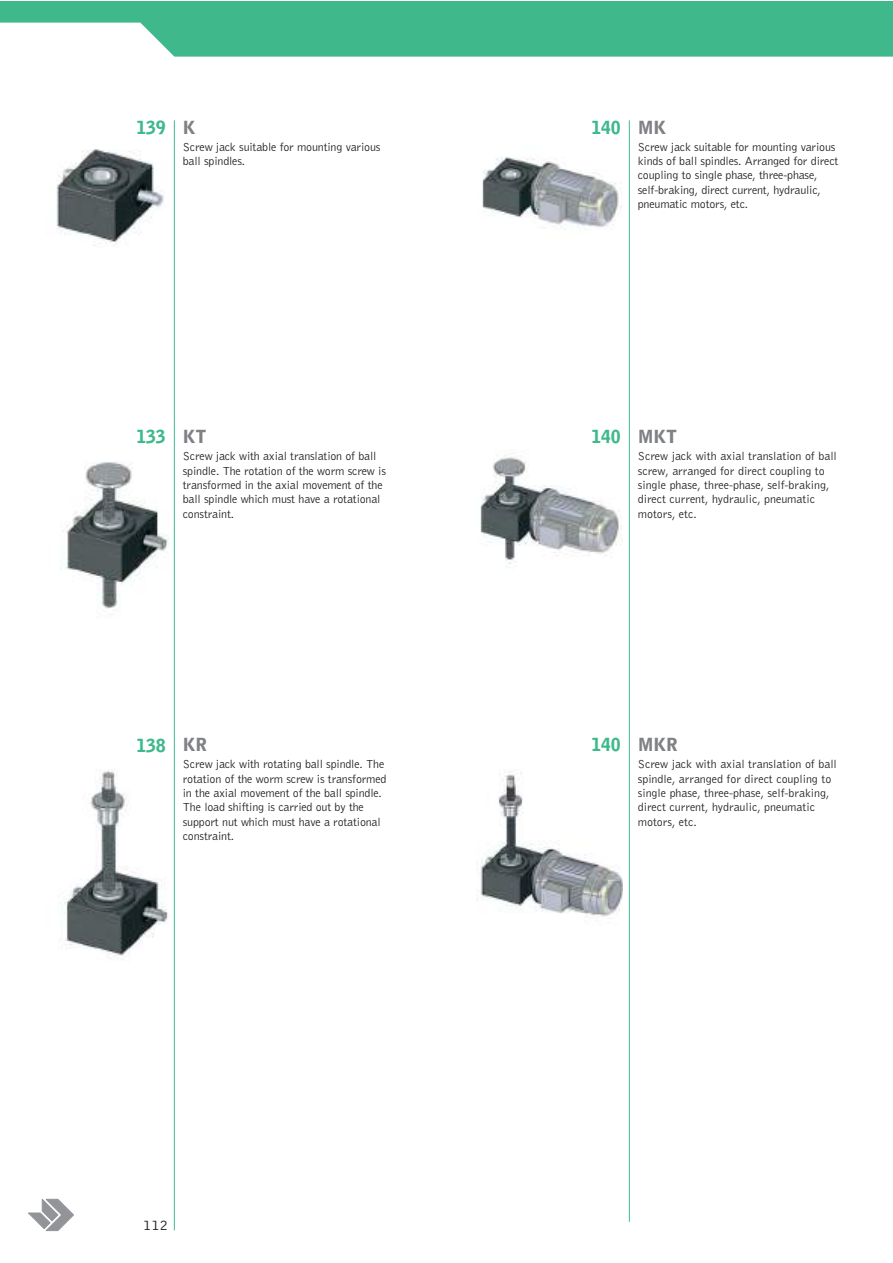
<style>
.page{position:relative;width:893px;height:1263px;background:#fff}
.page>*{position:absolute;margin:0;border:0;box-sizing:border-box;transform-origin:0 0}
.t1{font:900 18px "Bell Gothic";letter-spacing:-.015em;color:#3fb98c}
.t2{font:900 18px "Bell Gothic";letter-spacing:-.015em;color:#7f8185}
.t3{font:300 15px "Bell Gothic";color:#221f1f}
.t4{font:300 12px/14.4px "Bell Gothic";letter-spacing:-.015em;color:#221f1f}
</style>
<div class="page">
<svg style="left:0;top:1px;width:893px;height:56px;background:#54c098"></svg>
<img style="left:56px;top:149px;width:108px;height:97px">
<img style="left:65px;top:449px;width:109px;height:171px">
<img style="left:60px;top:758px;width:114px;height:207px">
<hr style="left:629px;top:120px;width:1px;height:1102px;background:#3fb98c">
<img style="left:482px;top:157px;width:140px;height:73px">
<img style="left:480px;top:457px;width:141px;height:107px">
<img style="left:477px;top:771px;width:145px;height:146px">
<hr style="left:174px;top:120px;width:1px;height:1110px;background:#3fb98c">
<svg style="left:28px;top:1199px;width:46px;height:32px"></svg>
<h1 class="t1" style="left:136px;top:120px;width:31px">139</h1>
<h1 class="t2" style="left:183px;top:120px;width:14px">K</h1>
<p class="t4" style="left:183px;top:140px;width:199px">Screw jack suitable for mounting various ball spindles.</p>
<h1 class="t1" style="left:591px;top:120px;width:31px">140</h1>
<h1 class="t2" style="left:638px;top:120px;width:30px">MK</h1>
<p class="t4" style="left:638px;top:140px;width:202px">Screw jack suitable for mounting various kinds of ball spindles. Arranged for direct coupling to single phase, three-phase, self-braking, direct current, hydraulic, pneumatic motors, etc.</p>
<h1 class="t1" style="left:136px;top:430px;width:31px">133</h1>
<h1 class="t2" style="left:183px;top:430px;width:25px">KT</h1>
<p class="t4" style="left:183px;top:450px;width:205px">Screw jack with axial translation of ball spindle. The rotation of the worm screw is transformed in the axial movement of the ball spindle which must have a rotational constraint.</p>
<h1 class="t1" style="left:591px;top:430px;width:31px">140</h1>
<h1 class="t2" style="left:638px;top:430px;width:41px">MKT</h1>
<p class="t4" style="left:638px;top:450px;width:201px">Screw jack with axial translation of ball screw, arranged for direct coupling to single phase, three-phase, self-braking, direct current, hydraulic, pneumatic motors, etc.</p>
<h1 class="t1" style="left:136px;top:738px;width:31px">138</h1>
<h1 class="t2" style="left:183px;top:738px;width:26px">KR</h1>
<p class="t4" style="left:183px;top:758px;width:205px">Screw jack with rotating ball spindle. The rotation of the worm screw is transformed in the axial movement of the ball spindle.<br>The load shifting is carried out by the support nut which must have a rotational constraint.</p>
<h1 class="t1" style="left:591px;top:738px;width:31px">140</h1>
<h1 class="t2" style="left:638px;top:738px;width:42px">MKR</h1>
<p class="t4" style="left:638px;top:758px;width:201px">Screw jack with axial translation of ball spindle, arranged for direct coupling to single phase, three-phase, self-braking, direct current, hydraulic, pneumatic motors, etc.</p>
<p class="t3" style="left:143px;top:1220px;width:27px">112</p>
</div>
